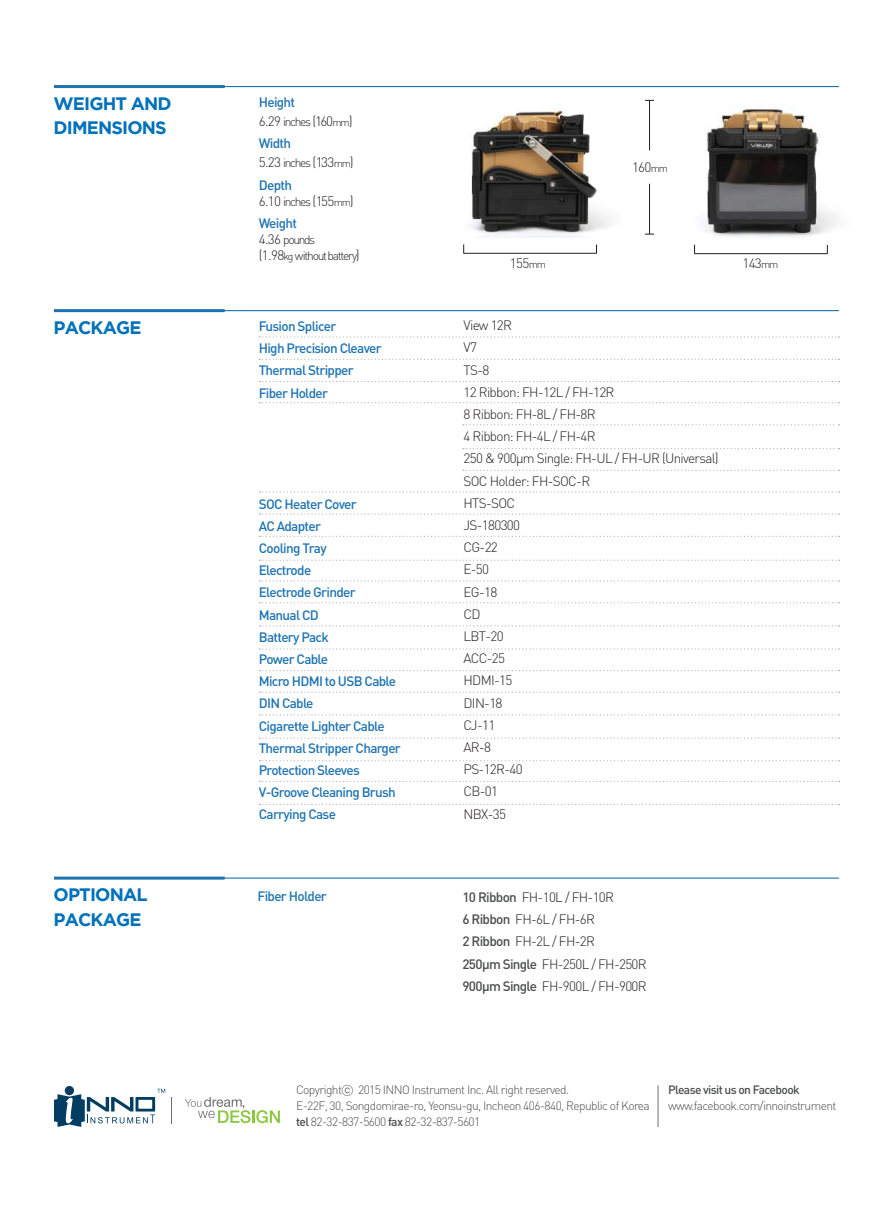
<style>
.page{position:relative;width:893px;height:1212px;background:#fff}
.page>*{position:absolute;margin:0;border:0;box-sizing:border-box;transform-origin:0 0}
.t1{font:700 18px/24.6px "Gotham";letter-spacing:-.045em;color:#0071bb}
.t2{font:300 13.5px/22.2px "DIN";letter-spacing:-.05em;color:#231f20}
.t3{font:500 13.5px/22.2px "DIN Pro";letter-spacing:-.05em;color:#1d73b1}
.t4{font:300 12px/16.2px "DIN";letter-spacing:-.05em;color:#4b4c4d}
.t5{font:300 12px/16.2px "DIN";letter-spacing:-.11em;color:#231f20}
.t6{font:500 12px "DIN Pro";letter-spacing:-.05em;color:#4b4c4d}
.s1{font-size:12px}
.s2{font-size:10.5px}
.s3{font-size:13.5px}
.s4{font-family:"DIN Pro";font-weight:500;color:#4b4c4d}
.s5{font-family:"YDIYGO110 KS Cpc EUC H";font-weight:400}
.s6{font-family:"DIN Pro";font-weight:500}
</style>
<div class="page">
<svg style="left:259px;top:336px;width:580px;height:2px"></svg>
<svg style="left:259px;top:359px;width:580px;height:1px"></svg>
<svg style="left:259px;top:381px;width:580px;height:1px"></svg>
<svg style="left:259px;top:402px;width:580px;height:1px"></svg>
<svg style="left:463px;top:424px;width:376px;height:1px"></svg>
<svg style="left:463px;top:448px;width:376px;height:1px"></svg>
<svg style="left:463px;top:470px;width:376px;height:1px"></svg>
<svg style="left:259px;top:491px;width:580px;height:2px"></svg>
<svg style="left:259px;top:513px;width:580px;height:2px"></svg>
<svg style="left:259px;top:536px;width:580px;height:1px"></svg>
<svg style="left:259px;top:560px;width:580px;height:1px"></svg>
<svg style="left:259px;top:580px;width:580px;height:1px"></svg>
<svg style="left:259px;top:602px;width:580px;height:1px"></svg>
<svg style="left:259px;top:625px;width:580px;height:1px"></svg>
<svg style="left:259px;top:648px;width:580px;height:1px"></svg>
<svg style="left:259px;top:670px;width:580px;height:1px"></svg>
<svg style="left:259px;top:692px;width:580px;height:1px"></svg>
<svg style="left:259px;top:714px;width:580px;height:1px"></svg>
<svg style="left:259px;top:737px;width:580px;height:2px"></svg>
<svg style="left:259px;top:760px;width:580px;height:1px"></svg>
<svg style="left:259px;top:781px;width:580px;height:1px"></svg>
<svg style="left:259px;top:804px;width:580px;height:1px"></svg>
<img style="left:470px;top:110px;width:139px;height:127px">
<img style="left:703px;top:104px;width:135px;height:133px">
<hr style="left:649px;top:100px;width:1px;height:50px;background:#231f20">
<hr style="left:649px;top:184px;width:1px;height:50px;background:#231f20">
<hr style="left:463px;top:253px;width:133px;height:1px;background:#231f20">
<hr style="left:694px;top:253px;width:133px;height:1px;background:#231f20">
<hr style="left:54px;top:85px;width:171px;height:3px;background:#1d73b1">
<hr style="left:54px;top:309px;width:171px;height:3px;background:#1d73b1">
<hr style="left:54px;top:876px;width:171px;height:3px;background:#1d73b1">
<hr style="left:224px;top:86px;width:615px;height:1px;background:#1d73b1">
<hr style="left:224px;top:310px;width:615px;height:1px;background:#1d73b1">
<hr style="left:224px;top:877px;width:615px;height:2px;background:#1d73b1">
<svg style="left:171px;top:1097px;width:1px;height:26px"></svg>
<svg style="left:185px;top:1097px;width:95px;height:26px"></svg>
<div style="left:65px;top:1086px;width:9px;height:9px;background:#033d61;border-radius:50%"></div>
<svg style="left:54px;top:1089px;width:111px;height:38px"></svg>
<hr style="left:658px;top:1085px;width:1px;height:42px;background:#6e6e70">
<h1 class="t1" style="left:54px;top:91px;width:119px">WEIGHT AND<br>DIMENSIONS</h1>
<p class="t3" style="left:259px;top:90px;width:38px">Height</p>
<p class="t2" style="left:259px;top:110px;width:96px">6.29 <span class="s1">inches</span> (160<span class="s2">mm</span>)</p>
<p class="t3" style="left:259px;top:132px;width:34px">Width</p>
<p class="t2" style="left:259px;top:151px;width:96px">5.23 <span class="s1">inches</span> (133<span class="s2">mm</span>)</p>
<p class="t3" style="left:259px;top:173px;width:35px">Depth</p>
<p class="t2" style="left:259px;top:190px;width:96px">6.10 <span class="s1">inches</span> (155<span class="s2">mm</span>)</p>
<p class="t3" style="left:259px;top:212px;width:40px">Weight</p>
<p class="t5" style="left:259px;top:232px;width:103px"><span class="s3">4.36</span> pounds<br><span class="s3">(1.98</span><span class="s2">kg</span> without battery<span class="s3">)</span></p>
<p class="t2" style="left:632px;top:156px;width:38px">160<span class="s2">mm</span></p>
<p class="t2" style="left:510px;top:252px;width:38px">155<span class="s2">mm</span></p>
<p class="t2" style="left:742px;top:252px;width:38px">143<span class="s2">mm</span></p>
<h1 class="t1" style="left:54px;top:315px;width:90px">PACKAGE</h1>
<p class="t3" style="left:259px;top:314px;width:125px">Fusion Splicer<br>High Precision Cleaver<br>Thermal Stripper<br>Fiber Holder</p>
<p class="t3" style="left:259px;top:492px;width:144px">SOC Heater Cover<br>AC Adapter<br>Cooling Tray<br>Electrode<br>Electrode Grinder<br>Manual CD<br>Battery Pack<br>Power Cable<br>Micro HDMI to USB Cable<br>DIN Cable<br>Cigarette Lighter Cable<br>Thermal Stripper Charger<br>Protection Sleeves<br>V-Groove Cleaning Brush<br>Carrying Case</p>
<p class="t2" style="left:463px;top:314px;width:257px">View 12R<br>V7<br>TS-8<br>12 Ribbon: FH-12L / FH-12R<br>8 Ribbon: FH-8L / FH-8R<br>4 Ribbon: FH-4L / FH-4R<br>250 &amp; 900μm Single: FH-UL / FH-UR (Universal)<br>SOC Holder: FH-SOC-R<br>HTS-SOC<br>JS-180300<br>CG-22<br>E-50<br>EG-18<br>CD<br>LBT-20<br>ACC-25<br>HDMI-15<br>DIN-18<br>CJ-11<br>AR-8<br>PS-12R-40<br>CB-01<br>NBX-35</p>
<h1 class="t1" style="left:54px;top:882px;width:96px">OPTIONAL<br>PACKAGE</h1>
<p class="t3" style="left:257px;top:885px;width:71px">Fiber Holder</p>
<p class="t2" style="left:462px;top:886px;width:186px"><span class="s4">10 Ribbon</span> FH-10L / FH-10R<br><span class="s4">6 Ribbon</span> FH-6L / FH-6R<br><span class="s4">2 Ribbon</span> FH-2L / FH-2R<br><span class="s4">250μm Single</span> FH-250L / FH-250R<br><span class="s4">900μm Single</span> FH-900L / FH-900R</p>
<p class="t4" style="left:296px;top:1081px;width:355px">Copyright<span class="s5">ⓒ</span> 2015 INNO Instrument Inc. All right reserved.<br>E-22F, 30, Songdomirae-ro, Yeonsu-gu, Incheon 406-840, Republic of Korea <span class="s6">tel</span> 82-32-837-5600 <span class="s6">fax</span> 82-32-837-5601</p>
<p class="t6" style="left:668px;top:1081px;width:133px">Please visit us on Facebook</p>
<p class="t4" style="left:668px;top:1098px;width:170px">www.facebook.com/innoinstrument</p>
</div>
